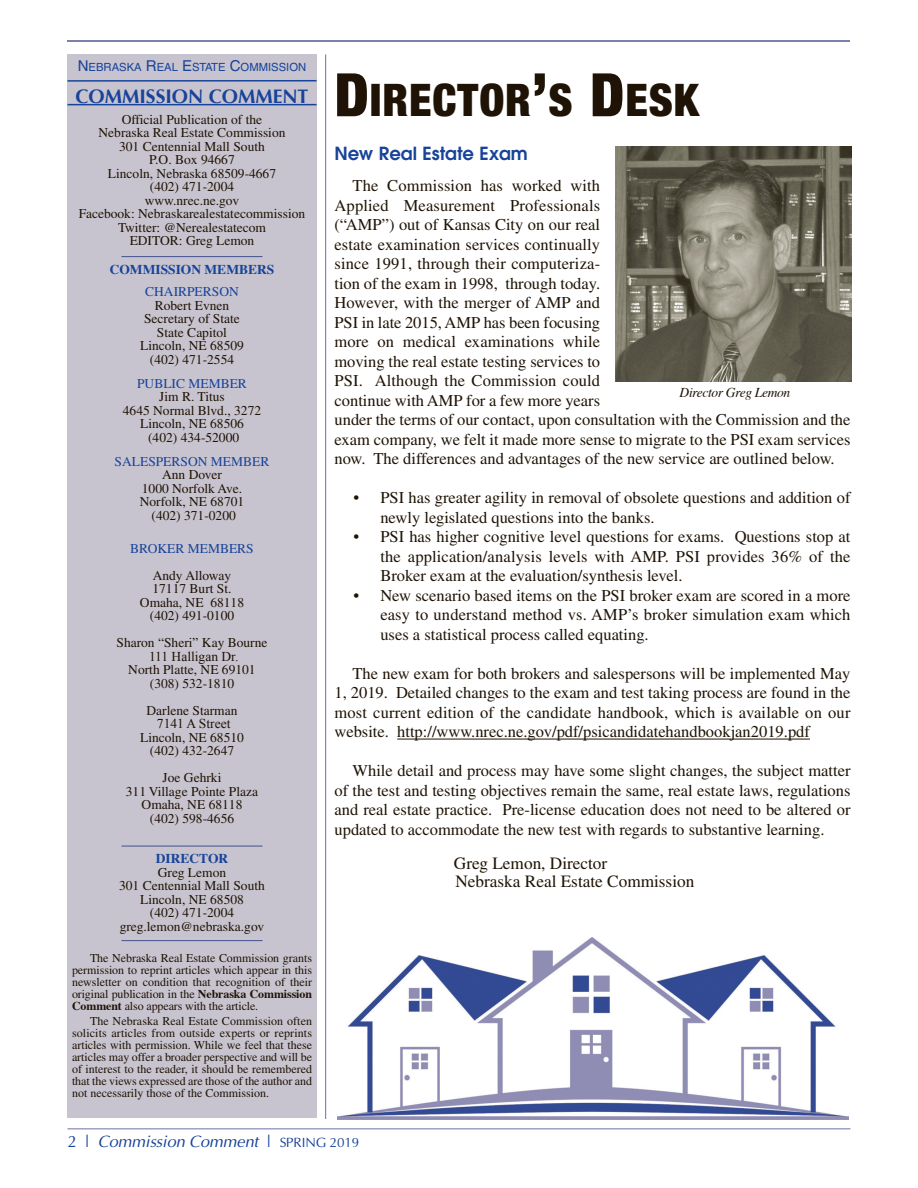
<style>
.page{position:relative;width:918px;height:1188px;background:#fff}
.page>*{position:absolute;margin:0;border:0;box-sizing:border-box;transform-origin:0 0}
.t1{font:900 condensed 45px "Helvetica Neue LT Std";letter-spacing:.02em;color:#1f1305}
.t2{font:700 19.5px "Optima";color:#17439a}
.t3{font:600 18px "Avant Garde";color:#17439a}
.t4{font:17.25px/18px "Times";color:#1f1305}
.t5{font:16.5px/19.5px "Times";color:#1f1305;text-align:justify}
.t6{font:italic 16.5px "Optima";letter-spacing:-.005em;color:#17439a}
.t7{font:13.5px/13.5px "Times";color:#1f1305;text-align:center}
.t8{font:13.5px "Times";color:#17439a}
.t9{font:700 13.5px "Times";color:#17439a}
.t10{font:13.5px "Times New Roman";color:#1f1305}
.t11{font:italic 13.5px "Times";letter-spacing:-.025em;color:#1f1305}
.t12{font:12px/12px "Times";letter-spacing:-.01em;color:#1f1305;text-align:justify}
.t13{font:11.25px "Helvetica";color:#17439a}
.s1{font-size:15px}
.s2{font-weight:700}
.s3{font-size:60px}
.s4{font-style:normal}
.s5{font-style:normal;font-size:13.5px}
</style>
<div class="page">
<hr style="left:68px;top:1128px;width:783px;height:1px;background:#7d81aa">
<hr style="left:325px;top:54px;width:1px;height:1065px;background:#7d81aa">
<div style="left:68px;top:54px;width:249px;height:1064px;background:#c8c4cf"></div>
<hr style="left:122px;top:256px;width:141px;height:1px;background:#515e95">
<hr style="left:122px;top:846px;width:141px;height:1px;background:#515e95">
<hr style="left:122px;top:940px;width:141px;height:1px;background:#515e95">
<hr style="left:68px;top:80px;width:249px;height:2px;background:#17439a">
<hr style="left:68px;top:104px;width:249px;height:1px;background:#17439a">
<hr style="left:68px;top:40px;width:782px;height:2px;background:#7d81aa">
<hr style="left:397px;top:739px;width:413px;height:1px;background:#1f1305">
<img style="left:615px;top:146px;width:236px;height:236px">
<img style="left:337px;top:937px;width:512px;height:182px">
<p class="t13" style="left:78px;top:63px;width:230px"><span class="s1">N</span>EBRASKA <span class="s1">R</span>EAL <span class="s1">E</span>STATE <span class="s1">C</span>OMMISSION</p>
<p class="t2" style="left:76px;top:85px;width:234px">COMMISSION COMMENT</p>
<p class="t7" style="left:79px;top:114px;width:228px">Official Publication of the<br>Nebraska Real Estate Commission<br>301 Centennial Mall South<br>P.O. Box 94667<br>Lincoln, Nebraska 68509-4667<br>(402) 471-2004<br>www.nrec.ne.gov<br>Facebook: Nebraskarealestatecommission<br>Twitter: @Nerealestatecom<br>EDITOR: Greg Lemon</p>
<p class="t9" style="left:110px;top:264px;width:166px">COMMISSION MEMBERS</p>
<p class="t8" style="left:145px;top:287px;width:95px">CHAIRPERSON</p>
<p class="t7" style="left:140px;top:300px;width:105px">Robert Evnen<br>Secretary of State<br>State Capitol<br>Lincoln, NE 68509 (402) 471-2554</p>
<p class="t8" style="left:137px;top:378px;width:111px">PUBLIC MEMBER</p>
<p class="t7" style="left:123px;top:391px;width:140px">Jim R. Titus<br>4645 Normal Blvd., 3272<br>Lincoln, NE 68506<br>(402) 434-52000</p>
<p class="t8" style="left:115px;top:456px;width:156px">SALESPERSON MEMBER</p>
<p class="t7" style="left:140px;top:469px;width:106px">Ann Dover<br>1000 Norfolk Ave.<br>Norfolk, NE 68701 (402) 371-0200</p>
<p class="t8" style="left:130px;top:543px;width:125px">BROKER MEMBERS</p>
<p class="t7" style="left:140px;top:570px;width:106px">Andy Alloway<br>17117 Burt St.<br>Omaha, NE 68118 (402) 491-0100</p>
<p class="t7" style="left:117px;top:637px;width:153px">Sharon “Sheri” Kay Bourne</p>
<p class="t10" style="left:149px;top:649px;width:91px">111 Halligan Dr.</p>
<p class="t7" style="left:128px;top:664px;width:129px">North Platte, NE 69101 (308) 532-1810</p>
<p class="t7" style="left:147px;top:705px;width:93px">Darlene Starman</p>
<p class="t10" style="left:157px;top:716px;width:75px">7141 A Street</p>
<p class="t7" style="left:140px;top:732px;width:105px">Lincoln, NE 68510 (402) 432-2647</p>
<p class="t7" style="left:126px;top:772px;width:134px">Joe Gehrki<br>311 Village Pointe Plaza<br>Omaha, NE 68118 (402) 598-4656</p>
<p class="t9" style="left:156px;top:853px;width:74px">dIRECtOR</p>
<p class="t7" style="left:119px;top:867px;width:147px">Greg Lemon<br>301 Centennial Mall South<br>Lincoln, NE 68508<br>(402) 471-2004 greg.lemon@nebraska.gov</p>
<p class="t12" style="left:72px;top:953px;width:242px;text-indent:18px">The Nebraska Real Estate Commission grants permission to reprint articles which appear in this newsletter on condition that recognition of their original publication in the <span class="s2">Nebraska Commission Comment</span> also appears with the article.</p>
<p class="t12" style="left:72px;top:1016px;width:242px;text-indent:18px">The Nebraska Real Estate Commission often solicits articles from outside experts or reprints articles with permission. While we feel that these articles may offer a broader perspective and will be of interest to the reader, it should be remembered that the views expressed are those of the author and not necessarily those of the Commission.</p>
<h1 class="t1" style="left:335px;top:84px;width:366px"><span class="s3">D</span>IRECTOR<span class="s3">’</span>S <span class="s3">D</span>ESK</h1>
<p class="t3" style="left:335px;top:146px;width:195px">New Real Estate Exam</p>
<p class="t5" style="left:335px;top:178px;width:517px;text-align:left;text-indent:18px">The Commission has worked with<br>Applied Measurement Professionals<br>(“AMP”) out of Kansas City on our real<br>estate examination services continually<br>since 1991, through their computeriza-<br>tion of the exam in 1998, through today.<br>However, with the merger of AMP and<br>PSI in late 2015, AMP has been focusing<br>more on medical examinations while<br>moving the real estate testing services to<br>PSI. Although the Commission could<br>continue with AMP for a few more years<br>under the terms of our contact, upon consultation with the Commission and the exam company, we felt it made more sense to migrate to the PSI exam services now. The differences and advantages of the new service are outlined below.</p>
<p class="t5" style="left:380px;top:490px;width:472px;text-indent:-27px">• PSI has greater agility in removal of obsolete questions and addition of newly legislated questions into the banks.</p>
<p class="t5" style="left:380px;top:529px;width:472px;text-indent:-27px">• PSI has higher cognitive level questions for exams. Questions stop at the application/analysis levels with AMP. PSI provides 36% of the Broker exam at the evaluation/synthesis level.</p>
<p class="t5" style="left:380px;top:587px;width:472px;text-indent:-27px">• New scenario based items on the PSI broker exam are scored in a more easy to understand method vs. AMP’s broker simulation exam which uses a statistical process called equating.</p>
<p class="t5" style="left:335px;top:665px;width:518px;text-indent:18px">The new exam for both brokers and salespersons will be implemented May 1, 2019. Detailed changes to the exam and test taking process are found in the most current edition of the candidate handbook, which is available on our website. http://www.nrec.ne.gov/pdf/psicandidatehandbookjan2019.pdf</p>
<p class="t5" style="left:335px;top:763px;width:518px;text-indent:18px">While detail and process may have some slight changes, the subject matter of the test and testing objectives remain the same, real estate laws, regulations and real estate practice. Pre-license education does not need to be altered or updated to accommodate the new test with regards to substantive learning.</p>
<p class="t4" style="left:454px;top:856px;width:242px">Greg Lemon, Director<br>Nebraska Real Estate Commission</p>
<p class="t11" style="left:680px;top:387px;width:112px">Director Greg Lemon</p>
<p class="t6" style="left:68px;top:1132px;width:293px"><span class="s4">2 |</span> Commission Comment <span class="s4">|</span> <span class="s5">SPRING 2019</span></p>
</div>
